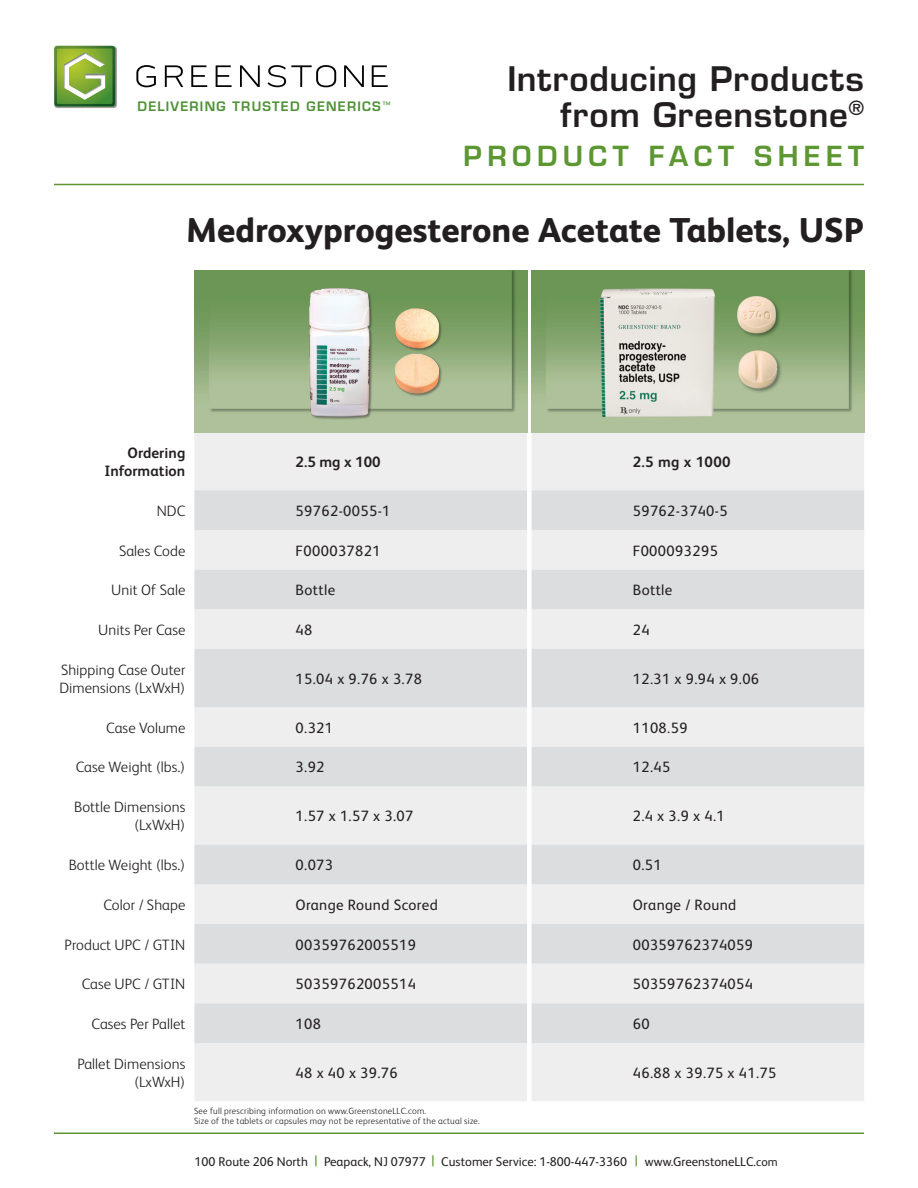
<style>
.page{position:relative;width:918px;height:1188px;background:#fff}
.page>*{position:absolute;margin:0;border:0;box-sizing:border-box;transform-origin:0 0}
.t1{font:800 34.5px "FS Albert Pro";color:#231f20}
.t2{font:600 33px/36px "Eurostile LT Std";letter-spacing:.025em;color:#231f20;text-align:right}
.t3{font:600 27px "Eurostile LT Std";letter-spacing:.2em;color:#5c9731}
.t4{font:300 15px/18px "FS Albert Pro";letter-spacing:.005em;color:#231f20;text-align:right}
.t5{font:15px "FS Albert";letter-spacing:.025em;color:#231f20}
.t6{font:15px "FS Albert Pro";letter-spacing:.025em;color:#231f20}
.t7{font:700 15px/18px "FS Albert";letter-spacing:.005em;color:#231f20;text-align:right}
.t8{font:12.75px "FS Albert Pro";color:#231f20}
.t9{font:600 12.75px "Eurostile LT Std";letter-spacing:.095em;color:#4f9236}
.t10{font:300 9px/10.5px "FS Albert Pro";letter-spacing:.025em;color:#231f20}
.s1{font-size:15px;color:#5c9731}
.s2{font-size:12px}
</style>
<div class="page">
<hr style="left:54px;top:184px;width:810px;height:1px;background:#5c9731">
<img style="left:54px;top:45px;width:63px;height:63px">
<img style="left:54px;top:46px;width:61px;height:60px">
<img style="left:57px;top:48px;width:54px;height:54px">
<svg style="left:136px;top:65px;width:20px;height:22px"></svg>
<svg style="left:165px;top:65px;width:18px;height:22px"></svg>
<svg style="left:191px;top:65px;width:16px;height:22px"></svg>
<svg style="left:216px;top:65px;width:16px;height:22px"></svg>
<svg style="left:240px;top:65px;width:20px;height:22px"></svg>
<svg style="left:268px;top:65px;width:68px;height:22px"></svg>
<svg style="left:344px;top:65px;width:20px;height:22px"></svg>
<svg style="left:372px;top:65px;width:16px;height:22px"></svg>
<hr style="left:54px;top:1132px;width:810px;height:2px;background:#5c9731">
<div style="left:194px;top:432px;width:670px;height:669px;background:#eeeeef"></div>
<svg style="left:194px;top:490px;width:670px;height:553px;background:#e4e5e6"></svg>
<img style="left:194px;top:270px;width:333px;height:162px">
<img style="left:532px;top:270px;width:332px;height:162px">
<img style="left:194px;top:278px;width:468px;height:146px">
<p class="t9" style="left:138px;top:98px;width:254px">DELIVERING TRUSTED GENERICS<sup>™</sup></p>
<h2 class="t2" style="left:507px;top:61px;width:358px">Introducing Products from Greenstone<sup>®</sup></h2>
<h3 class="t3" style="left:463px;top:139px;width:402px">PRODUCT FACT SHEET</h3>
<p class="t1" style="left:186px;top:203px;width:679px">Medroxyprogesterone Acetate Tablets, USP</p>
<p class="t7" style="left:104px;top:443px;width:83px">Ordering<br>Information</p>
<p class="t7" style="left:296px;top:452px;width:86px">2.5 mg x 100</p>
<p class="t7" style="left:633px;top:452px;width:99px">2.5 mg x 1000</p>
<p class="t4" style="left:157px;top:501px;width:30px">NDC</p>
<p class="t5" style="left:296px;top:501px;width:96px">59762-0055-1</p>
<p class="t6" style="left:633px;top:500px;width:96px">59762-3740-5</p>
<p class="t4" style="left:119px;top:541px;width:68px">Sales Code</p>
<p class="t5" style="left:296px;top:540px;width:87px">F000037821</p>
<p class="t6" style="left:633px;top:540px;width:87px">F000093295</p>
<p class="t4" style="left:111px;top:580px;width:76px">Unit Of Sale</p>
<p class="t5" style="left:296px;top:580px;width:41px">Bottle</p>
<p class="t6" style="left:633px;top:579px;width:41px">Bottle</p>
<p class="t4" style="left:98px;top:620px;width:89px">Units Per Case</p>
<p class="t5" style="left:296px;top:620px;width:18px">48</p>
<p class="t6" style="left:633px;top:619px;width:18px">24</p>
<p class="t4" style="left:59px;top:660px;width:128px;text-align:left">Shipping Case Outer<br>Dimensions (LxWxH)</p>
<p class="t5" style="left:296px;top:669px;width:128px">15.04 x 9.76 x 3.78</p>
<p class="t6" style="left:633px;top:668px;width:128px">12.31 x 9.94 x 9.06</p>
<p class="t4" style="left:106px;top:718px;width:81px">Case Volume</p>
<p class="t5" style="left:296px;top:718px;width:39px">0.321</p>
<p class="t6" style="left:633px;top:717px;width:56px">1108.59</p>
<p class="t4" style="left:76px;top:757px;width:111px">Case Weight (lbs.)</p>
<p class="t5" style="left:296px;top:757px;width:30px">3.92</p>
<p class="t6" style="left:633px;top:757px;width:39px">12.45</p>
<p class="t4" style="left:74px;top:797px;width:113px">Bottle Dimensions (LxWxH)</p>
<p class="t5" style="left:296px;top:806px;width:119px">1.57 x 1.57 x 3.07</p>
<p class="t6" style="left:633px;top:806px;width:93px">2.4 x 3.9 x 4.1</p>
<p class="t4" style="left:69px;top:855px;width:118px">Bottle Weight (lbs.)</p>
<p class="t5" style="left:296px;top:855px;width:39px">0.073</p>
<p class="t6" style="left:633px;top:855px;width:30px">0.51</p>
<p class="t4" style="left:104px;top:895px;width:83px">Color / Shape</p>
<p class="t5" style="left:296px;top:895px;width:144px">Orange Round Scored</p>
<p class="t6" style="left:633px;top:894px;width:105px">Orange / Round</p>
<p class="t4" style="left:65px;top:935px;width:122px">Product UPC / GTIN</p>
<p class="t5" style="left:296px;top:935px;width:122px">00359762005519</p>
<p class="t6" style="left:633px;top:934px;width:122px">00359762374059</p>
<p class="t4" style="left:82px;top:974px;width:105px">Case UPC / GTIN</p>
<p class="t5" style="left:296px;top:974px;width:122px">50359762005514</p>
<p class="t6" style="left:633px;top:973px;width:122px">50359762374054</p>
<p class="t4" style="left:92px;top:1014px;width:95px">Cases Per Pallet</p>
<p class="t5" style="left:296px;top:1014px;width:27px">108</p>
<p class="t6" style="left:633px;top:1013px;width:18px">60</p>
<p class="t4" style="left:77px;top:1054px;width:109px">Pallet Dimensions (LxWxH)</p>
<p class="t5" style="left:296px;top:1063px;width:104px">48 x 40 x 39.76</p>
<p class="t6" style="left:633px;top:1062px;width:145px">46.88 x 39.75 x 41.75</p>
<p class="t10" style="left:194px;top:1105px;width:287px">See full prescribing information on www.GreenstoneLLC.com.<br>Size of the tablets or capsules may not be representative of the actual size.</p>
<p class="t8" style="left:195px;top:1153px;width:585px">100 Route 206 North <span class="s1">|</span> Peapack, NJ 07977 <span class="s1">|</span> Customer Service: 1-800-447-3360 <span class="s1">|</span> www.GreenstoneLLC.<span class="s2">com</span></p>
</div>
